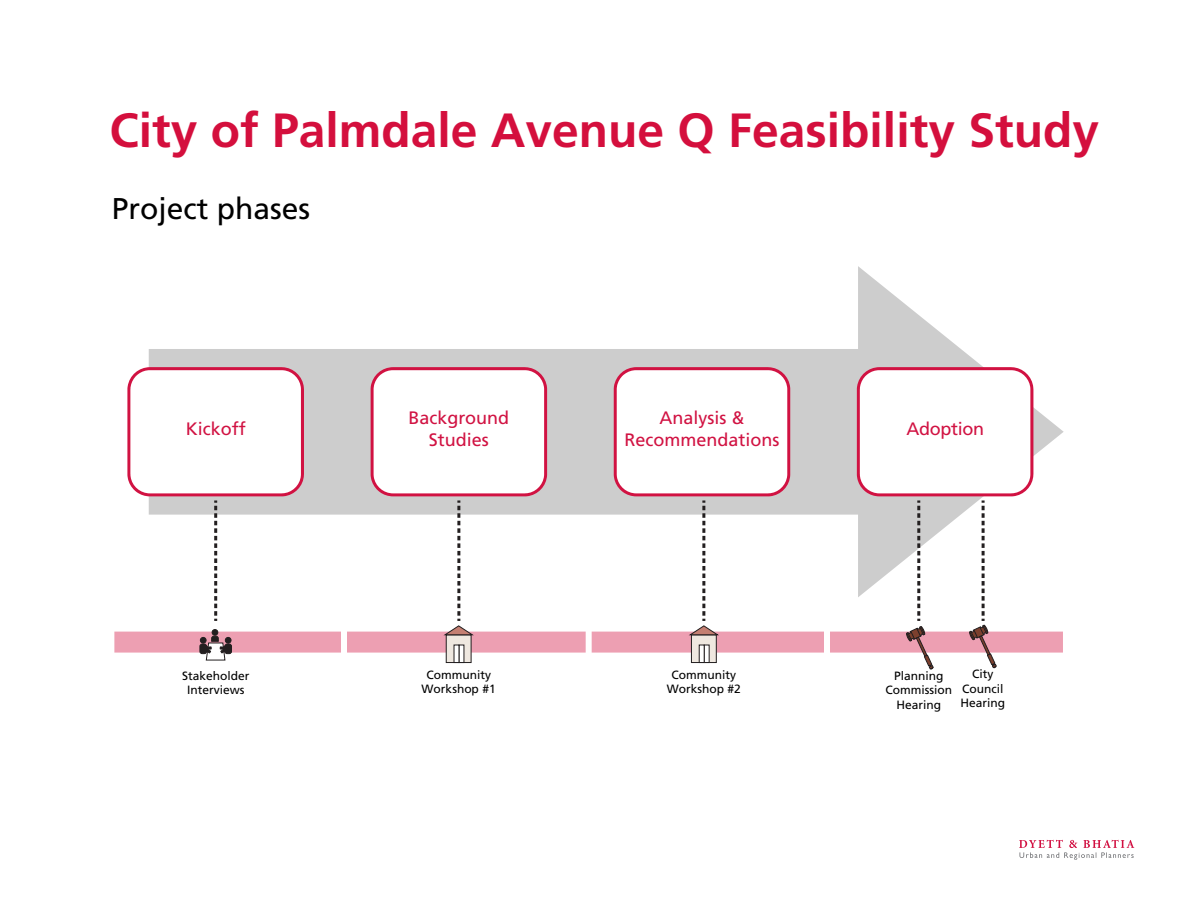
<style>
.page{position:relative;width:1188px;height:918px;background:#fff}
.page>*{position:absolute;margin:0;border:0;box-sizing:border-box;transform-origin:0 0}
.t1{font:700 48px "Frutiger";color:#d40f3d}
.t2{font:30px "Frutiger";color:#000}
.t3{font:18px/21.6px "Frutiger";color:#d11242;text-align:center}
.t4{font:18px "Frutiger";letter-spacing:-.02em;color:#d11242}
.t5{font:12px/14.4px "Frutiger";color:#000;text-align:center}
</style>
<div class="page">
<div style="left:114px;top:632px;width:949px;height:21px;background:#ed9fb2"></div>
<svg style="left:149px;top:266px;width:915px;height:249px"></svg>
<svg style="left:1019px;top:840px;width:115px;height:20px"></svg>
<div style="left:225px;top:644px;width:7px;height:10px;border:1px solid #231f20;border-radius:2px"></div>
<svg style="left:200px;top:629px;width:31px;height:32px"></svg>
<div style="left:446px;top:635px;width:25px;height:28px;background:#efe8e0;border:1px solid #231f20"></div>
<svg style="left:459px;top:645px;width:5px;height:18px"></svg>
<svg style="left:454px;top:645px;width:5px;height:18px"></svg>
<div style="left:691px;top:635px;width:26px;height:28px;background:#efe8e0;border:1px solid #231f20"></div>
<svg style="left:704px;top:645px;width:5px;height:18px"></svg>
<svg style="left:699px;top:645px;width:5px;height:18px"></svg>
<svg style="left:127px;top:367px;width:177px;height:254px"></svg>
<svg style="left:857px;top:367px;width:176px;height:303px"></svg>
<svg style="left:614px;top:367px;width:176px;height:269px"></svg>
<svg style="left:371px;top:367px;width:176px;height:269px"></svg>
<div style="left:341px;top:623px;width:6px;height:31px;background:#fff"></div>
<div style="left:586px;top:624px;width:6px;height:31px;background:#fff"></div>
<div style="left:824px;top:629px;width:6px;height:27px;background:#fff"></div>
<h1 class="t1" style="left:109px;top:103px;width:991px">City of Palmdale Avenue Q Feasibility Study</h1>
<h2 class="t2" style="left:112px;top:191px;width:200px">Project phases</h2>
<h3 class="t3" style="left:408px;top:407px;width:102px">Background<br>Studies</h3>
<h3 class="t3" style="left:625px;top:407px;width:157px">Analysis &amp;<br>Recommendations</h3>
<h3 class="t3" style="left:186px;top:418px;width:62px">Kickoff</h3>
<h3 class="t4" style="left:907px;top:418px;width:79px">Adoption</h3>
<p class="t5" style="left:182px;top:668px;width:69px">Stakeholder<br>Interviews</p>
<p class="t5" style="left:422px;top:668px;width:76px">Community<br>Workshop #1</p>
<p class="t5" style="left:667px;top:668px;width:76px">Community<br>Workshop #2</p>
<p class="t5" style="left:885px;top:668px;width:68px">Planning<br>Commission<br>Hearing</p>
<p class="t5" style="left:961px;top:667px;width:46px">City<br>Council<br>Hearing</p>
</div>
